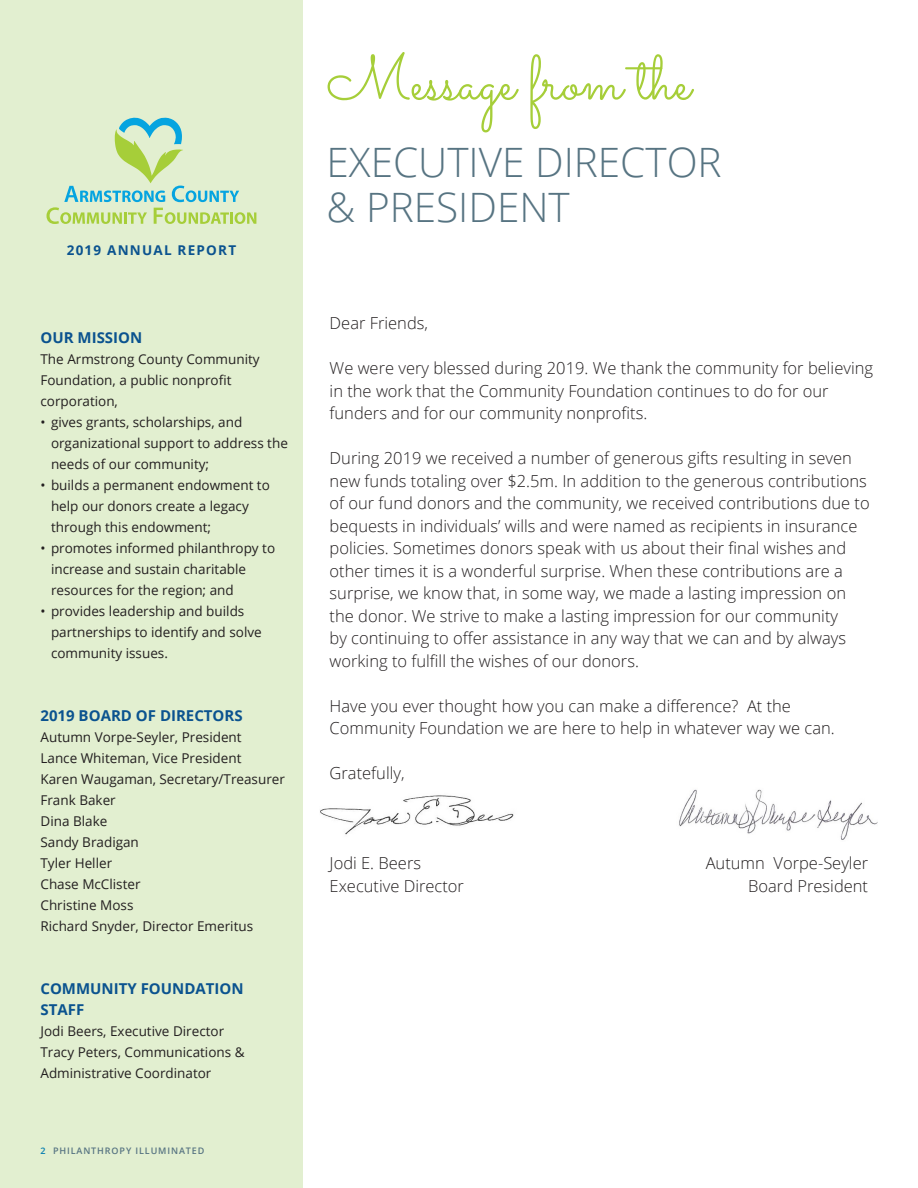
<style>
.page{position:relative;width:918px;height:1188px;background:#fff}
.page>*{position:absolute;margin:0;border:0;box-sizing:border-box;transform-origin:0 0}
.t1{font:63px "Sacramento";color:#a6ce39}
.t2{font:300 40.5px "Open Sans";color:#577482}
.t3{font:300 16.5px/22.5px "Open Sans";color:#231f20}
.t4{font:700 15px "Open Sans";color:#0b538f}
.t5{font:13.5px/21px "Open Sans";color:#231f20}
.t6{font:700 13.5px "Open Sans";letter-spacing:.09em;color:#0b538f}
.t7{font:600 9px "Open Sans";letter-spacing:.1em;color:#577482}
.s1{color:#077eb0}
</style>
<div class="page">
<div style="left:0;top:0;width:303px;height:1188px;background:#e2efd0"></div>
<img style="left:320px;top:795px;width:194px;height:40px">
<img style="left:679px;top:789px;width:199px;height:51px">
<svg style="left:47px;top:117px;width:209px;height:107px"></svg>
<p class="t6" style="left:67px;top:241px;width:171px">2019 ANNUAL REPORT</p>
<p class="t4" style="left:40px;top:327px;width:103px">OUR MISSION</p>
<p class="t5" style="left:40px;top:348px;width:221px">The Armstrong County Community<br>Foundation, a public nonprofit corporation,</p>
<p class="t5" style="left:40px;top:411px;width:203px">• gives grants, scholarships, and</p>
<p class="t5" style="left:51px;top:432px;width:238px">organizational support to address the</p>
<p class="t5" style="left:51px;top:453px;width:160px">needs of our community;</p>
<p class="t5" style="left:40px;top:474px;width:231px">• builds a permanent endowment to</p>
<p class="t5" style="left:51px;top:495px;width:199px">help our donors create a legacy</p>
<p class="t5" style="left:51px;top:516px;width:162px">through this endowment;</p>
<p class="t5" style="left:40px;top:537px;width:236px">• promotes informed philanthropy to</p>
<p class="t5" style="left:51px;top:558px;width:197px">increase and sustain charitable</p>
<p class="t5" style="left:51px;top:579px;width:184px">resources for the region; and</p>
<p class="t5" style="left:40px;top:600px;width:205px">• provides leadership and builds</p>
<p class="t5" style="left:51px;top:621px;width:212px">partnerships to identify and solve</p>
<p class="t5" style="left:51px;top:642px;width:118px">community issues.</p>
<p class="t4" style="left:40px;top:705px;width:204px">2019 BOARD OF DIRECTORS</p>
<p class="t5" style="left:40px;top:726px;width:203px">Autumn Vorpe-Seyler, President</p>
<p class="t5" style="left:40px;top:747px;width:202px">Lance Whiteman, Vice President</p>
<p class="t5" style="left:40px;top:768px;width:246px">Karen Waugaman, Secretary/Treasurer</p>
<p class="t5" style="left:40px;top:789px;width:77px">Frank Baker</p>
<p class="t5" style="left:40px;top:810px;width:68px">Dina Blake</p>
<p class="t5" style="left:40px;top:831px;width:100px">Sandy Bradigan</p>
<p class="t5" style="left:40px;top:852px;width:73px">Tyler Heller</p>
<p class="t5" style="left:40px;top:873px;width:102px">Chase McClister</p>
<p class="t5" style="left:40px;top:894px;width:94px">Christine Moss</p>
<p class="t5" style="left:40px;top:915px;width:214px">Richard Snyder, Director Emeritus</p>
<p class="t4" style="left:40px;top:978px;width:205px">COMMUNITY FOUNDATION</p>
<p class="t4" style="left:40px;top:999px;width:45px">STAFF</p>
<p class="t5" style="left:40px;top:1020px;width:185px">Jodi Beers, Executive Director</p>
<p class="t5" style="left:40px;top:1041px;width:206px">Tracy Peters, Communications &amp;</p>
<p class="t5" style="left:40px;top:1062px;width:172px">Administrative Coordinator</p>
<p class="t7" style="left:40px;top:1145px;width:165px"><span class="s1">2</span> PHILANTHROPY ILLUMINATED</p>
<p class="t1" style="left:327px;top:41px;width:366px">Message from the</p>
<p class="t2" style="left:327px;top:135px;width:397px">EXECUTIVE DIRECTOR</p>
<p class="t2" style="left:327px;top:180px;width:245px">&amp; PRESIDENT</p>
<p class="t3" style="left:330px;top:311px;width:100px">Dear Friends,</p>
<p class="t3" style="left:330px;top:356px;width:545px">We were very blessed during 2019. We thank the community for believing in the work that the Community Foundation continues to do for our funders and for our community nonprofits.</p>
<p class="t3" style="left:330px;top:446px;width:542px">During 2019 we received a number of generous gifts resulting in seven new funds totaling over $2.5m. In addition to the generous contributions of our fund donors and the community, we received contributions due to bequests in individuals’ wills and were named as recipients in insurance policies. Sometimes donors speak with us about their final wishes and other times it is a wonderful surprise. When these contributions are a surprise, we know that, in some way, we made a lasting impression on the donor. We strive to make a lasting impression for our community<br>by continuing to offer assistance in any way that we can and by always working to fulfill the wishes of our donors.</p>
<p class="t3" style="left:330px;top:694px;width:507px">Have you ever thought how you can make a difference? At the<br>Community Foundation we are here to help in whatever way we can.</p>
<p class="t3" style="left:330px;top:761px;width:76px">Gratefully,</p>
<p class="t3" style="left:330px;top:851px;width:93px">Jodi E. Beers</p>
<p class="t3" style="left:706px;top:851px;width:164px">Autumn Vorpe-Seyler</p>
<p class="t3" style="left:330px;top:874px;width:136px">Executive Director</p>
<p class="t3" style="left:748px;top:874px;width:121px">Board President</p>
</div>
